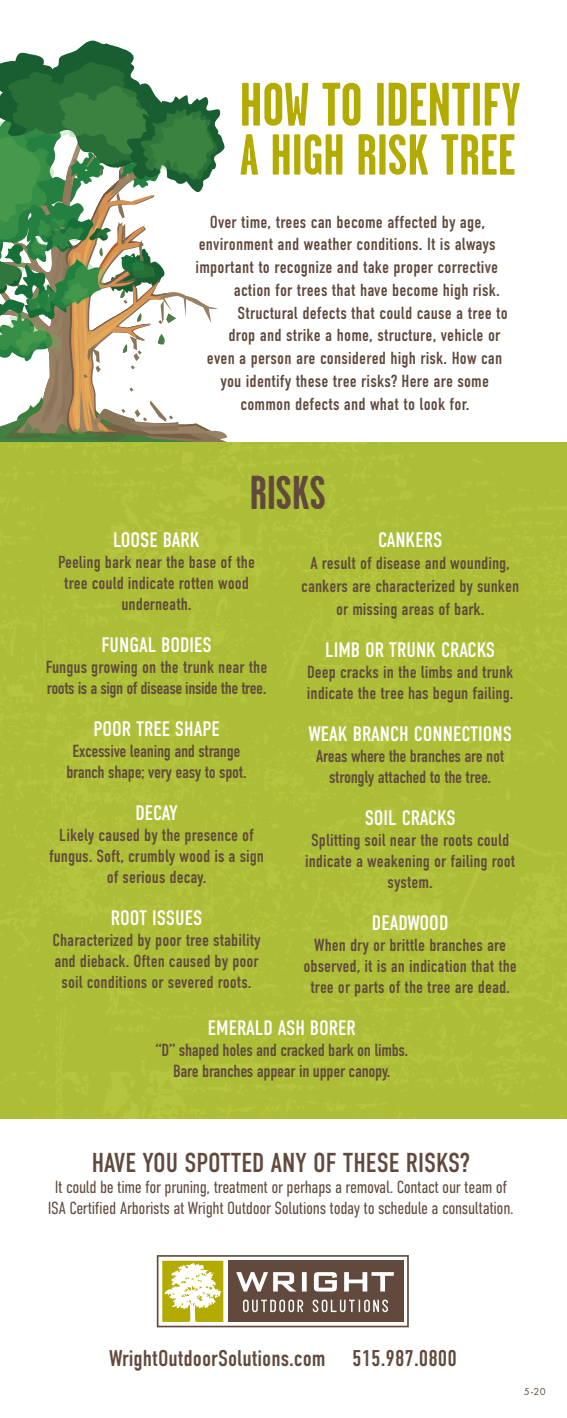
<style>
.page{position:relative;width:567px;height:1418px;background:#fff}
.page>*{position:absolute;margin:0;border:0;box-sizing:border-box;transform-origin:0 0}
.t1{font:700 61.25px "Garage Gothic";color:#b3ab00}
.t2{font:700 57.75px "Garage Gothic";color:#b3ab00}
.t3{font:700 47.6px "Garage Gothic";color:#614a3d}
.t4{font:27.3px "DIN Condensed";color:#614a3d}
.t5{font:22.75px "DIN Condensed";color:#614a3d}
.t6{font:21px "DIN Condensed";color:#fff}
.t7{font:17.5px/21px "DIN Condensed";color:#614a3d;text-align:center}
.t8{font:17.5px/21px "DIN Condensed";letter-spacing:-.02em;color:#614a3d;text-align:center}
.t9{font:300 17.5px/21px "DIN Condensed";letter-spacing:-.02em;color:#614a3d;text-align:center}
.t10{font:17.5px/21px "DIN Condensed";letter-spacing:-.03em;color:#614a3d}
.t11{font:10.5px "Futura PT";color:#614a3d}
</style>
<div class="page">
<svg style="left:0;top:40px;width:233px;height:403px"></svg>
<img style="left:0;top:443px;width:567px;height:675px">
<svg style="left:157px;top:1255px;width:252px;height:72px"></svg>
<h1 class="t1" style="left:240px;top:72px;width:283px">HOW TO IDENTIFY</h1>
<h2 class="t2" style="left:240px;top:124px;width:277px">A HIGH RISK TREE</h2>
<p class="t7" style="left:210px;top:211px;width:277px">Over time, trees can become affected by age,</p>
<p class="t7" style="left:199px;top:234px;width:298px">environment and weather conditions. It is always</p>
<p class="t7" style="left:196px;top:257px;width:304px">important to recognize and take proper corrective</p>
<p class="t7" style="left:234px;top:280px;width:268px">action for trees that have become high risk.</p>
<p class="t7" style="left:238px;top:302px;width:272px">Structural defects that could cause a tree to</p>
<p class="t7" style="left:228px;top:325px;width:273px">drop and strike a home, structure, vehicle or</p>
<p class="t7" style="left:207px;top:348px;width:297px">even a person are considered high risk. How can</p>
<p class="t7" style="left:221px;top:371px;width:270px">you identify these tree risks? Here are some</p>
<p class="t7" style="left:240px;top:393px;width:231px">common defects and what to look for.</p>
<h3 class="t3" style="left:250px;top:467px;width:77px">RISKS</h3>
<p class="t6" style="left:113px;top:528px;width:88px">LOOSE BARK</p>
<p class="t7" style="left:58px;top:551px;width:198px">Peeling bark near the base of the tree could indicate rotten wood underneath.</p>
<p class="t6" style="left:101px;top:633px;width:112px">FUNGAL BODIES</p>
<p class="t10" style="left:46px;top:656px;width:223px">Fungus growing on the trunk near the roots is a sign of disease inside the tree.</p>
<p class="t6" style="left:93px;top:717px;width:128px">POOR TREE SHAPE</p>
<p class="t8" style="left:66px;top:740px;width:182px">Excessive leaning and strange branch shape; very easy to spot.</p>
<p class="t6" style="left:135px;top:801px;width:44px">DECAY</p>
<p class="t7" style="left:49px;top:824px;width:217px">Likely caused by the presence of fungus. Soft, crumbly wood is a sign of serious decay.</p>
<p class="t6" style="left:111px;top:906px;width:93px">ROOT ISSUES</p>
<p class="t7" style="left:53px;top:929px;width:210px">Characterized by poor tree stability and dieback. Often caused by poor soil conditions or severed roots.</p>
<p class="t6" style="left:378px;top:528px;width:66px">CANKERS</p>
<p class="t7" style="left:301px;top:552px;width:219px;line-height:22.6px">A result of disease and wounding, cankers are characterized by sunken or missing areas of bark.</p>
<p class="t6" style="left:325px;top:637px;width:171px">LIMB OR TRUNK CRACKS</p>
<p class="t7" style="left:307px;top:661px;width:208px;text-align:left">Deep cracks in the limbs and trunk indicate the tree has begun failing.</p>
<p class="t6" style="left:308px;top:721px;width:205px">WEAK BRANCH CONNECTIONS</p>
<p class="t8" style="left:316px;top:745px;width:190px">Areas where the branches are not strongly attached to the tree.</p>
<p class="t6" style="left:365px;top:805px;width:93px">SOIL CRACKS</p>
<p class="t7" style="left:305px;top:829px;width:212px">Splitting soil near the roots could indicate a weakening or failing root system.</p>
<p class="t6" style="left:372px;top:910px;width:78px">DEADWOOD</p>
<p class="t7" style="left:304px;top:934px;width:215px">When dry or brittle branches are observed, it is an indication that the tree or parts of the tree are dead.</p>
<p class="t6" style="left:208px;top:1016px;width:149px">EMERALD ASH BORER</p>
<p class="t8" style="left:155px;top:1040px;width:254px">“D” shaped holes and cracked bark on limbs.<br>Bare branches appear in upper canopy.</p>
<h3 class="t4" style="left:92px;top:1147px;width:380px">HAVE YOU SPOTTED ANY OF THESE RISKS?</h3>
<p class="t9" style="left:48px;top:1176px;width:468px">It could be time for pruning, treatment or perhaps a removal. Contact our team of<br>ISA Certified Arborists at Wright Outdoor Solutions today to schedule a consultation.</p>
<h3 class="t5" style="left:109px;top:1345px;width:349px">WrightOutdoorSolutions.com 515.987.0800</h3>
<p class="t11" style="left:524px;top:1385px;width:23px">5-20</p>
</div>
